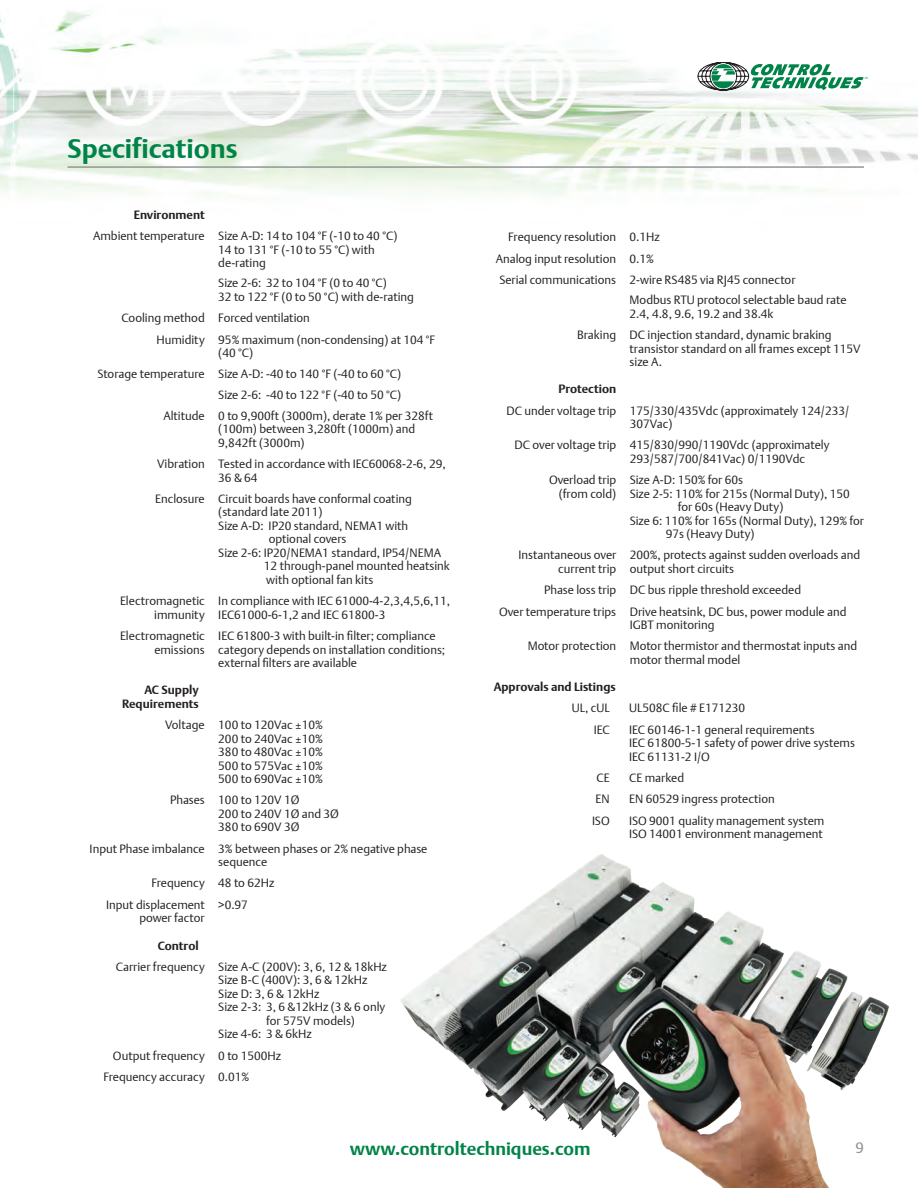
<style>
.page{position:relative;width:918px;height:1188px;background:#fff}
.page>*{position:absolute;margin:0;border:0;box-sizing:border-box;transform-origin:0 0}
.T-Heading_Level_1{font:700 27px "DTL Argo T";color:#008348}
.t1{font:700 18px "DTL Argo T";color:#008348}
.t2{font:15px "DTL Argo T";color:#939598}
.T-Specifications_Lev{font:12px/13.5px "DTL Argo T Light";color:#231f20}
.T-Specifications_Lev-2{font:700 12px/13.5px "DTL Argo T";color:#231f20;text-align:right}
</style>
<div class="page">
<img style="left:0;top:11px;width:918px;height:186px">
<svg style="left:698px;top:62px;width:169px;height:28px"></svg>
<hr style="left:68px;top:166px;width:796px;height:2px;background:#939598">
<img style="left:401px;top:854px;width:488px;height:334px">
<p class="T-Heading_Level_1" style="left:68px;top:132px;width:172px">Specifications</p>
<p class="T-Specifications_Lev-2" style="left:134px;top:208px;width:73px">Environment</p>
<p class="T-Specifications_Lev" style="left:93px;top:229px;width:113px">Ambient temperature</p>
<p class="T-Specifications_Lev" style="left:218px;top:229px;width:181px">Size A-D: 14 to 104 °F (-10 to 40 °C)<br>14 to 131 °F (-10 to 55 °C) with de-rating</p>
<p class="T-Specifications_Lev" style="left:218px;top:276px;width:197px">Size 2-6: 32 to 104 °F (0 to 40 °C)<br>32 to 122 °F (0 to 50 °C) with de-rating</p>
<p class="T-Specifications_Lev" style="left:121px;top:311px;width:85px">Cooling method</p>
<p class="T-Specifications_Lev" style="left:218px;top:311px;width:93px">Forced ventilation</p>
<p class="T-Specifications_Lev" style="left:156px;top:332px;width:50px">Humidity</p>
<p class="T-Specifications_Lev" style="left:218px;top:332px;width:218px">95% maximum (non-condensing) at 104 °F (40 °C)</p>
<p class="T-Specifications_Lev" style="left:98px;top:367px;width:109px">Storage temperature</p>
<p class="T-Specifications_Lev" style="left:218px;top:367px;width:185px">Size A-D: -40 to 140 °F (-40 to 60 °C)</p>
<p class="T-Specifications_Lev" style="left:218px;top:387px;width:184px">Size 2-6: -40 to 122 °F (-40 to 50 °C)</p>
<p class="T-Specifications_Lev" style="left:163px;top:409px;width:43px">Altitude</p>
<p class="T-Specifications_Lev" style="left:218px;top:409px;width:216px">0 to 9,900ft (3000m), derate 1% per 328ft (100m) between 3,280ft (1000m) and<br>9,842ft (3000m)</p>
<p class="T-Specifications_Lev" style="left:157px;top:457px;width:49px">Vibration</p>
<p class="T-Specifications_Lev" style="left:218px;top:457px;width:229px">Tested in accordance with IEC60068-2-6, 29,<br>36 &amp; 64</p>
<p class="T-Specifications_Lev" style="left:155px;top:492px;width:51px">Enclosure</p>
<p class="T-Specifications_Lev" style="left:218px;top:492px;width:195px">Circuit boards have conformal coating</p>
<p class="T-Specifications_Lev" style="left:218px;top:505px;width:106px">(standard late 2011)</p>
<p class="T-Specifications_Lev" style="left:218px;top:519px;width:191px">Size A-D: IP20 standard, NEMA1 with</p>
<p class="T-Specifications_Lev" style="left:269px;top:532px;width:79px">optional covers</p>
<p class="T-Specifications_Lev" style="left:218px;top:546px;width:224px">Size 2-6: IP20/NEMA1 standard, IP54/NEMA</p>
<p class="T-Specifications_Lev" style="left:264px;top:559px;width:187px">12 through-panel mounted heatsink</p>
<p class="T-Specifications_Lev" style="left:266px;top:573px;width:109px">with optional fan kits</p>
<p class="T-Specifications_Lev" style="left:120px;top:594px;width:86px;text-align:right">Electromagnetic immunity</p>
<p class="T-Specifications_Lev" style="left:218px;top:594px;width:233px">In compliance with IEC 61000-4-2,3,4,5,6,11,<br>IEC61000-6-1,2 and IEC 61800-3</p>
<p class="T-Specifications_Lev" style="left:120px;top:629px;width:86px;text-align:right">Electromagnetic emissions</p>
<p class="T-Specifications_Lev" style="left:218px;top:629px;width:228px">IEC 61800-3 with built-in filter; compliance category depends on installation conditions; external filters are available</p>
<p class="T-Specifications_Lev-2" style="left:122px;top:683px;width:78px">AC Supply<br>Requirements</p>
<p class="T-Specifications_Lev" style="left:165px;top:718px;width:41px">Voltage</p>
<p class="T-Specifications_Lev" style="left:218px;top:718px;width:106px;text-align:justify">100 to 120Vac ±10% 200 to 240Vac ±10% 380 to 480Vac ±10% 500 to 575Vac ±10% 500 to 690Vac ±10%</p>
<p class="T-Specifications_Lev" style="left:170px;top:793px;width:36px">Phases</p>
<p class="T-Specifications_Lev" style="left:218px;top:793px;width:122px">100 to 120V 1Ø<br>200 to 240V 1Ø and 3Ø<br>380 to 690V 3Ø</p>
<p class="T-Specifications_Lev" style="left:90px;top:842px;width:117px">Input Phase imbalance</p>
<p class="T-Specifications_Lev" style="left:218px;top:842px;width:211px">3% between phases or 2% negative phase sequence</p>
<p class="T-Specifications_Lev" style="left:151px;top:876px;width:55px">Frequency</p>
<p class="T-Specifications_Lev" style="left:218px;top:876px;width:58px">48 to 62Hz</p>
<p class="T-Specifications_Lev" style="left:106px;top:898px;width:100px;text-align:right">Input displacement power factor</p>
<p class="T-Specifications_Lev" style="left:218px;top:898px;width:31px">&gt;0.97</p>
<p class="T-Specifications_Lev-2" style="left:158px;top:938px;width:43px">Control</p>
<p class="T-Specifications_Lev" style="left:116px;top:960px;width:91px">Carrier frequency</p>
<p class="T-Specifications_Lev" style="left:218px;top:960px;width:170px">Size A-C (200V): 3, 6, 12 &amp; 18kHz</p>
<p class="T-Specifications_Lev" style="left:218px;top:973px;width:151px">Size B-C (400V): 3, 6 &amp; 12kHz</p>
<p class="T-Specifications_Lev" style="left:218px;top:987px;width:103px">Size D: 3, 6 &amp; 12kHz</p>
<p class="T-Specifications_Lev" style="left:218px;top:1000px;width:169px">Size 2-3: 3, 6 &amp;12kHz (3 &amp; 6 only</p>
<p class="T-Specifications_Lev" style="left:266px;top:1014px;width:90px">for 575V models)</p>
<p class="T-Specifications_Lev" style="left:218px;top:1027px;width:95px">Size 4-6: 3 &amp; 6kHz</p>
<p class="T-Specifications_Lev" style="left:113px;top:1048px;width:93px">Output frequency</p>
<p class="T-Specifications_Lev" style="left:218px;top:1048px;width:64px">0 to 1500Hz</p>
<p class="T-Specifications_Lev" style="left:103px;top:1070px;width:103px">Frequency accuracy</p>
<p class="T-Specifications_Lev" style="left:218px;top:1070px;width:33px">0.01%</p>
<p class="T-Specifications_Lev" style="left:508px;top:230px;width:109px">Frequency resolution</p>
<p class="T-Specifications_Lev" style="left:630px;top:230px;width:32px">0.1Hz</p>
<p class="T-Specifications_Lev" style="left:496px;top:252px;width:122px">Analog input resolution</p>
<p class="T-Specifications_Lev" style="left:630px;top:252px;width:26px">0.1%</p>
<p class="T-Specifications_Lev" style="left:500px;top:273px;width:118px">Serial communications</p>
<p class="T-Specifications_Lev" style="left:630px;top:273px;width:167px">2-wire RS485 via RJ45 connector</p>
<p class="T-Specifications_Lev" style="left:630px;top:293px;width:218px">Modbus RTU protocol selectable baud rate<br>2.4, 4.8, 9.6, 19.2 and 38.4k</p>
<p class="T-Specifications_Lev" style="left:577px;top:328px;width:41px">Braking</p>
<p class="T-Specifications_Lev" style="left:630px;top:328px;width:232px">DC injection standard, dynamic braking transistor standard on all frames except 115V size A.</p>
<p class="T-Specifications_Lev-2" style="left:559px;top:382px;width:59px">Protection</p>
<p class="T-Specifications_Lev" style="left:507px;top:404px;width:111px">DC under voltage trip</p>
<p class="T-Specifications_Lev" style="left:630px;top:404px;width:221px">175/330/435Vdc (approximately 124/233/<br>307Vac)</p>
<p class="T-Specifications_Lev" style="left:515px;top:438px;width:103px">DC over voltage trip</p>
<p class="T-Specifications_Lev" style="left:630px;top:438px;width:201px">415/830/990/1190Vdc (approximately<br>293/587/700/841Vac) 0/1190Vdc</p>
<p class="T-Specifications_Lev" style="left:549px;top:473px;width:69px;text-align:right">Overload trip (from cold)</p>
<p class="T-Specifications_Lev" style="left:630px;top:473px;width:115px">Size A-D: 150% for 60s</p>
<p class="T-Specifications_Lev" style="left:630px;top:487px;width:222px">Size 2-5: 110% for 215s (Normal Duty), 150</p>
<p class="T-Specifications_Lev" style="left:678px;top:500px;width:107px">for 60s (Heavy Duty)</p>
<p class="T-Specifications_Lev" style="left:630px;top:514px;width:236px">Size 6: 110% for 165s (Normal Duty), 129% for</p>
<p class="T-Specifications_Lev" style="left:666px;top:527px;width:90px">97s (Heavy Duty)</p>
<p class="T-Specifications_Lev" style="left:518px;top:548px;width:99px;text-align:right">Instantaneous over current trip</p>
<p class="T-Specifications_Lev" style="left:630px;top:548px;width:232px">200%, protects against sudden overloads and output short circuits</p>
<p class="T-Specifications_Lev" style="left:544px;top:583px;width:74px">Phase loss trip</p>
<p class="T-Specifications_Lev" style="left:630px;top:583px;width:173px">DC bus ripple threshold exceeded</p>
<p class="T-Specifications_Lev" style="left:499px;top:604px;width:119px">Over temperature trips</p>
<p class="T-Specifications_Lev" style="left:630px;top:604px;width:218px">Drive heatsink, DC bus, power module and<br>IGBT monitoring</p>
<p class="T-Specifications_Lev" style="left:528px;top:639px;width:90px">Motor protection</p>
<p class="T-Specifications_Lev" style="left:630px;top:639px;width:229px">Motor thermistor and thermostat inputs and motor thermal model</p>
<p class="T-Specifications_Lev-2" style="left:494px;top:680px;width:124px">Approvals and Listings</p>
<p class="T-Specifications_Lev" style="left:572px;top:701px;width:39px">UL, cUL</p>
<p class="T-Specifications_Lev" style="left:629px;top:701px;width:117px">UL508C file # E171230</p>
<p class="T-Specifications_Lev" style="left:594px;top:723px;width:17px">IEC</p>
<p class="T-Specifications_Lev" style="left:629px;top:723px;width:227px">IEC 60146-1-1 general requirements<br>IEC 61800-5-1 safety of power drive systems<br>IEC 61131-2 I/O</p>
<p class="T-Specifications_Lev" style="left:597px;top:771px;width:15px">CE</p>
<p class="T-Specifications_Lev" style="left:629px;top:771px;width:56px">CE marked</p>
<p class="T-Specifications_Lev" style="left:596px;top:792px;width:16px">EN</p>
<p class="T-Specifications_Lev" style="left:629px;top:792px;width:147px">EN 60529 ingress protection</p>
<p class="T-Specifications_Lev" style="left:592px;top:813px;width:19px">ISO</p>
<p class="T-Specifications_Lev" style="left:629px;top:813px;width:196px">ISO 9001 quality management system<br>ISO 14001 environment management</p>
<h2 class="t1" style="left:350px;top:1138px;width:242px">www.controltechniques.com</h2>
<p class="t2" style="left:856px;top:1139px;width:10px">9</p>
</div>
